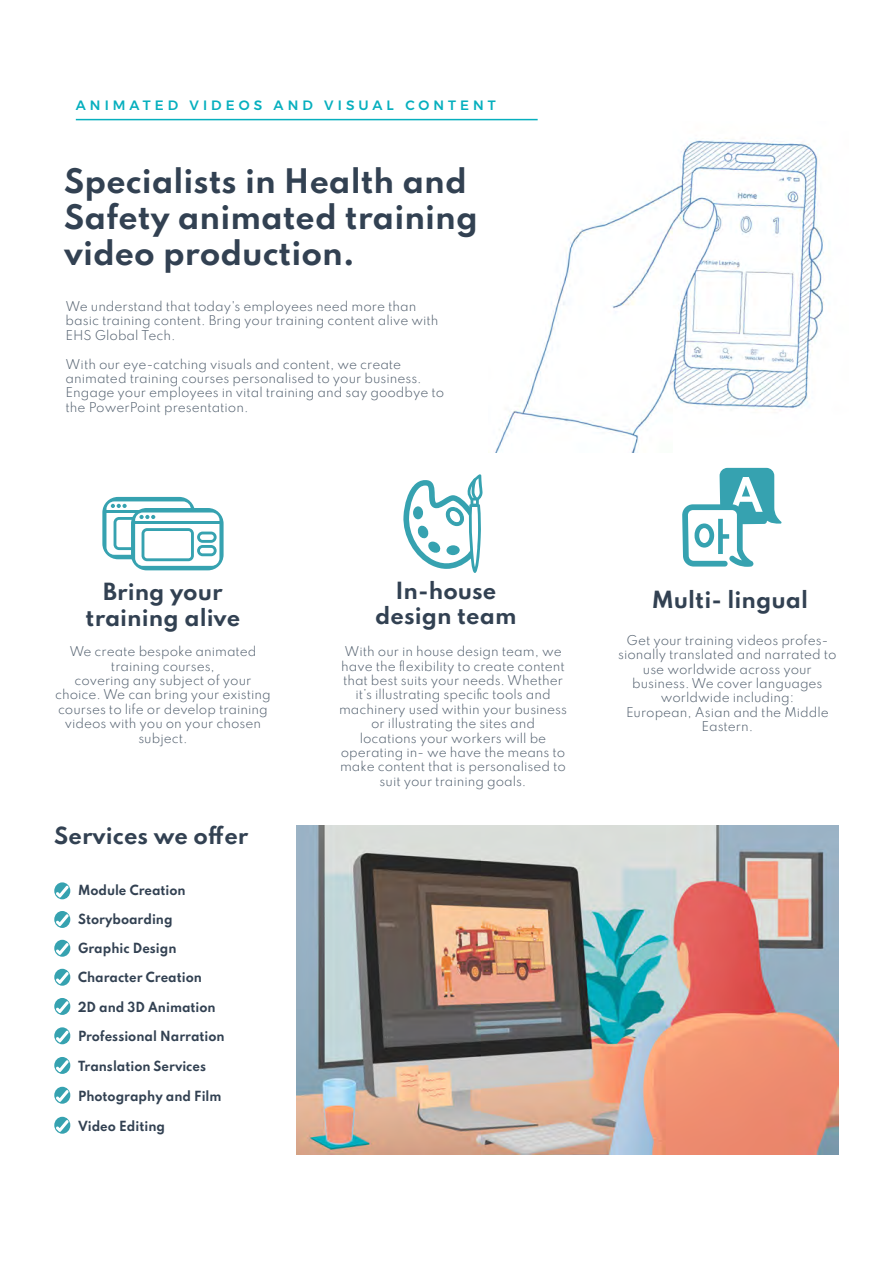
<style>
.page{position:relative;width:893px;height:1263px;background:#fff}
.page>*{position:absolute;margin:0;border:0;box-sizing:border-box;transform-origin:0 0}
.t1{font:100 30px/36px "Spartan";color:#324152}
.t2{font:100 21px/25.2px "Spartan";color:#324152;text-align:center}
.t3{font:500 13.5px "Montserrat";letter-spacing:.3em;color:#06afbe}
.t4{font:100 12.45px "Spartan";color:#324152;scale:.95 1}
.t5{font:100 12px/14.4px "Spartan";color:#586573;text-align:center}
</style>
<div class="page">
<hr style="left:76px;top:119px;width:462px;height:1px;background:#06afbe">
<img style="left:495px;top:138px;width:329px;height:315px">
<svg style="left:682px;top:468px;width:100px;height:99px"></svg>
<svg style="left:403px;top:474px;width:80px;height:99px"></svg>
<div style="left:446px;top:545px;width:14px;height:10px;background:#36a2b0;border-radius:50%"></div>
<div style="left:102px;top:497px;width:93px;height:62px;background:#36a2b0;border-radius:16px"></div>
<div style="left:106px;top:501px;width:85px;height:54px;background:#fff;border-radius:8px"></div>
<hr style="left:106px;top:510px;width:86px;height:3px;background:#36a2b0">
<svg style="left:111px;top:504px;width:16px;height:4px"></svg>
<div style="left:131px;top:508px;width:93px;height:62px;background:#36a2b0;border-radius:16px"></div>
<div style="left:135px;top:512px;width:84px;height:54px;background:#fff;border-radius:8px"></div>
<hr style="left:134px;top:521px;width:87px;height:3px;background:#36a2b0">
<svg style="left:114px;top:515px;width:103px;height:46px"></svg>
<svg style="left:54px;top:882px;width:16px;height:17px"></svg>
<svg style="left:56px;top:885px;width:13px;height:12px"></svg>
<svg style="left:54px;top:911px;width:16px;height:17px"></svg>
<svg style="left:56px;top:914px;width:13px;height:12px"></svg>
<svg style="left:54px;top:940px;width:16px;height:17px"></svg>
<svg style="left:56px;top:943px;width:13px;height:12px"></svg>
<svg style="left:54px;top:969px;width:16px;height:17px"></svg>
<svg style="left:56px;top:972px;width:13px;height:12px"></svg>
<svg style="left:54px;top:998px;width:16px;height:17px"></svg>
<svg style="left:56px;top:1001px;width:13px;height:12px"></svg>
<svg style="left:54px;top:1027px;width:16px;height:17px"></svg>
<svg style="left:56px;top:1030px;width:13px;height:12px"></svg>
<svg style="left:54px;top:1057px;width:16px;height:17px"></svg>
<svg style="left:56px;top:1060px;width:13px;height:12px"></svg>
<svg style="left:54px;top:1087px;width:16px;height:17px"></svg>
<svg style="left:56px;top:1090px;width:13px;height:12px"></svg>
<svg style="left:54px;top:1117px;width:16px;height:17px"></svg>
<svg style="left:56px;top:1120px;width:13px;height:12px"></svg>
<img style="left:297px;top:825px;width:542px;height:330px">
<p class="t3" style="left:76px;top:95px;width:422px">ANIMATED VIDEOS AND VISUAL CONTENT</p>
<h1 class="t1" style="left:64px;top:163px;width:415px">Specialists in Health and<br>Safety animated training video production.</h1>
<p class="t5" style="left:66px;top:299px;width:374px;text-align:left">We understand that today's employees need more than basic training content. Bring your training content alive with<br>EHS Global Tech.</p>
<p class="t5" style="left:66px;top:356px;width:380px;text-align:left">With our eye-catching visuals and content, we create animated training courses personalised to your business.<br>Engage your employees in vital training and say goodbye to the PowerPoint presentation.</p>
<h2 class="t2" style="left:86px;top:579px;width:156px">Bring your training alive</h2>
<p class="t5" style="left:55px;top:644px;width:217px">We create bespoke animated training courses,<br>covering any subject of your choice. We can bring your existing courses to life or develop training videos with you on your chosen subject.</p>
<h2 class="t2" style="left:54px;top:822px;width:196px">Services we offer</h2>
<p class="t4" style="left:78px;top:881px;width:115px">Module Creation</p>
<p class="t4" style="left:78px;top:910px;width:101px">Storyboarding</p>
<p class="t4" style="left:78px;top:939px;width:105px">Graphic Design</p>
<p class="t4" style="left:78px;top:968px;width:132px">Character Creation</p>
<p class="t4" style="left:78px;top:997px;width:146px">2D and 3D Animation</p>
<p class="t4" style="left:78px;top:1027px;width:156px">Professional Narration</p>
<p class="t4" style="left:78px;top:1057px;width:136px">Translation Services</p>
<p class="t4" style="left:78px;top:1087px;width:153px">Photography and Film</p>
<p class="t4" style="left:78px;top:1117px;width:93px">Video Editing</p>
<h2 class="t2" style="left:375px;top:577px;width:143px">In-house design team</h2>
<p class="t5" style="left:339px;top:644px;width:230px">With our in house design team, we have the flexibility to create content that best suits your needs. Whether it’s illustrating specific tools and machinery used within your business or illustrating the sites and<br>locations your workers will be operating in- we have the means to make content that is personalised to suit your training goals.</p>
<h2 class="t2" style="left:652px;top:587px;width:158px">Multi- lingual</h2>
<p class="t5" style="left:618px;top:632px;width:220px">Get your training videos profes&shy;sionally translated and narrated to use worldwide across your business. We cover languages worldwide including:<br>European, Asian and the Middle<br>Eastern.</p>
</div>
